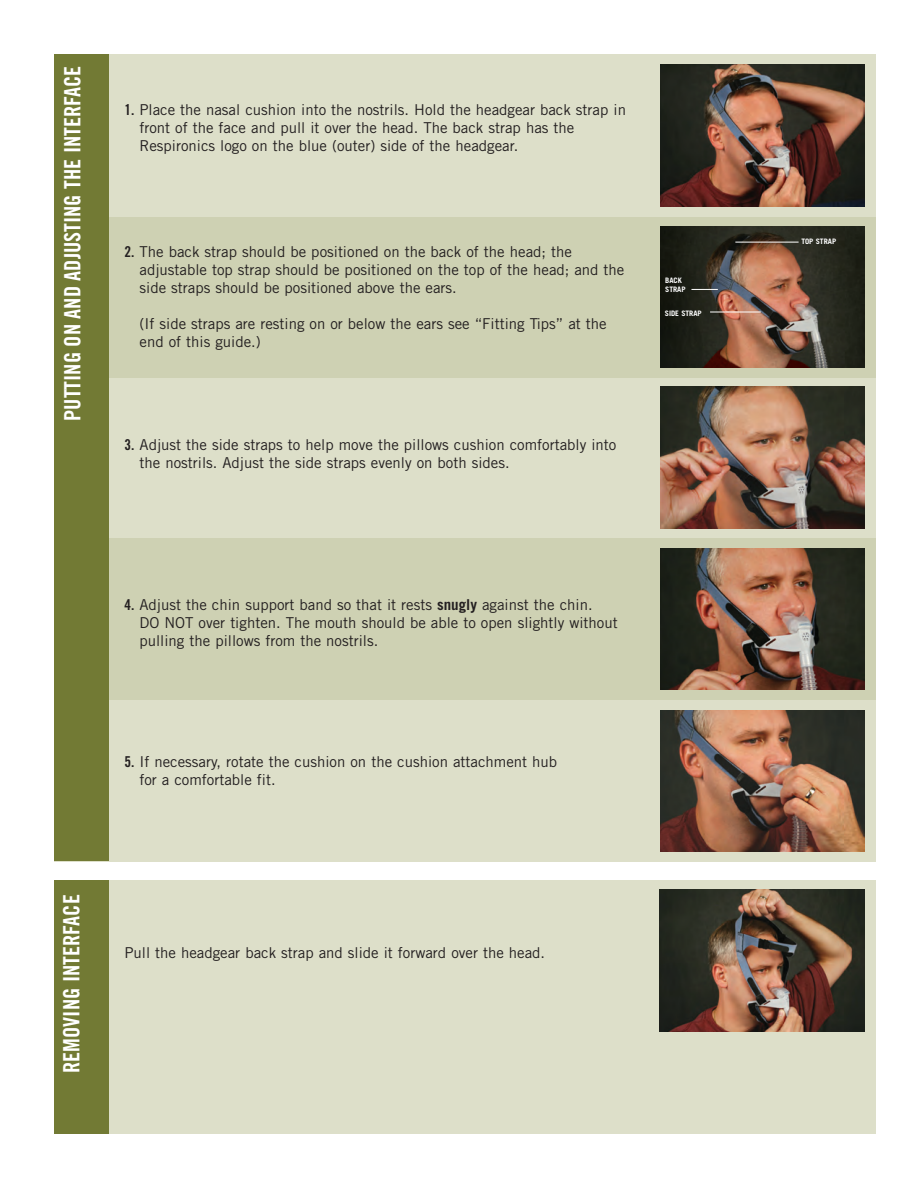
<style>
.page{position:relative;width:918px;height:1188px;background:#fff}
.page>*{position:absolute;margin:0;border:0;box-sizing:border-box;transform-origin:0 0}
.t1{font:22.5px "Trade Gothic Bold Cond Twenty";color:#fff}
.t2{font:15px/18px "Trade Gothic LT Std";color:#231f20}
.t3{font:700 7.5px/9px "Trade Gothic LT Std";color:#fff}
.s1{font-family:"Trade Gothic Bold Cond Twenty"}
.s2{font-weight:700}
</style>
<div class="page">
<div style="left:54px;top:699px;width:822px;height:162px;background:#dddfc9"></div>
<img style="left:660px;top:710px;width:204px;height:142px">
<div style="left:54px;top:880px;width:822px;height:254px;background:#dddfc9"></div>
<div style="left:54px;top:880px;width:54px;height:254px;background:#727a34"></div>
<img style="left:660px;top:890px;width:204px;height:141px">
<div style="left:54px;top:537px;width:822px;height:163px;background:#ced1b3"></div>
<div style="left:54px;top:375px;width:822px;height:163px;background:#dddfc9"></div>
<div style="left:54px;top:215px;width:822px;height:163px;background:#ced1b3"></div>
<div style="left:54px;top:54px;width:822px;height:163px;background:#dddfc9"></div>
<div style="left:54px;top:54px;width:54px;height:807px;background:#727a34"></div>
<img style="left:660px;top:65px;width:204px;height:141px">
<img style="left:660px;top:227px;width:204px;height:141px">
<img style="left:660px;top:387px;width:204px;height:141px">
<img style="left:660px;top:548px;width:204px;height:142px">
<svg style="left:691px;top:289px;width:27px;height:1px"></svg>
<hr style="left:735px;top:242px;width:64px;height:1px;background:#fff">
<hr style="left:710px;top:312px;width:51px;height:1px;background:#fff">
<h1 class="t1" style="left:64px;top:421px;width:357px;rotate:-90deg">PUTTING ON AND ADJUSTING THE INTERFACE</h1>
<p class="t2" style="left:139px;top:102px;width:488px;text-indent:-15px"><span class="s1">1.</span> Place the nasal cushion into the nostrils. Hold the headgear back strap in front of the face and pull it over the head. The back strap has the<br>Respironics logo on the blue (outer) side of the headgear.</p>
<p class="t2" style="left:140px;top:244px;width:486px;text-indent:-15px"><span class="s1">2.</span> The back strap should be positioned on the back of the head; the adjustable top strap should be positioned on the top of the head; and the side straps should be positioned above the ears.</p>
<p class="t2" style="left:140px;top:316px;width:469px">(If side straps are resting on or below the ears see “Fitting Tips” at the end of this guide.)</p>
<p class="t2" style="left:140px;top:437px;width:478px;text-indent:-15px"><span class="s1">3.</span> Adjust the side straps to help move the pillows cushion comfortably into the nostrils. Adjust the side straps evenly on both sides.</p>
<p class="t3" style="left:665px;top:276px;width:22px">BACK<br>STRAP</p>
<p class="t3" style="left:665px;top:309px;width:38px">SIDE STRAP</p>
<h1 class="t1" style="left:63px;top:1073px;width:180px;rotate:-90deg">REMOVING INTERFACE</h1>
<p class="t2" style="left:139px;top:597px;width:480px;text-indent:-15px"><span class="s1">4.</span> Adjust the chin support band so that it rests <span class="s2">snugly</span> against the chin.<br>DO NOT over tighten. The mouth should be able to open slightly without pulling the pillows from the nostrils.</p>
<p class="t2" style="left:139px;top:754px;width:419px;text-indent:-15px"><span class="s1">5.</span> If necessary, rotate the cushion on the cushion attachment hub for a comfortable fit.</p>
<p class="t2" style="left:124px;top:945px;width:422px">Pull the headgear back strap and slide it forward over the head.</p>
<p class="t3" style="left:801px;top:238px;width:36px">TOP STRAP</p>
</div>
